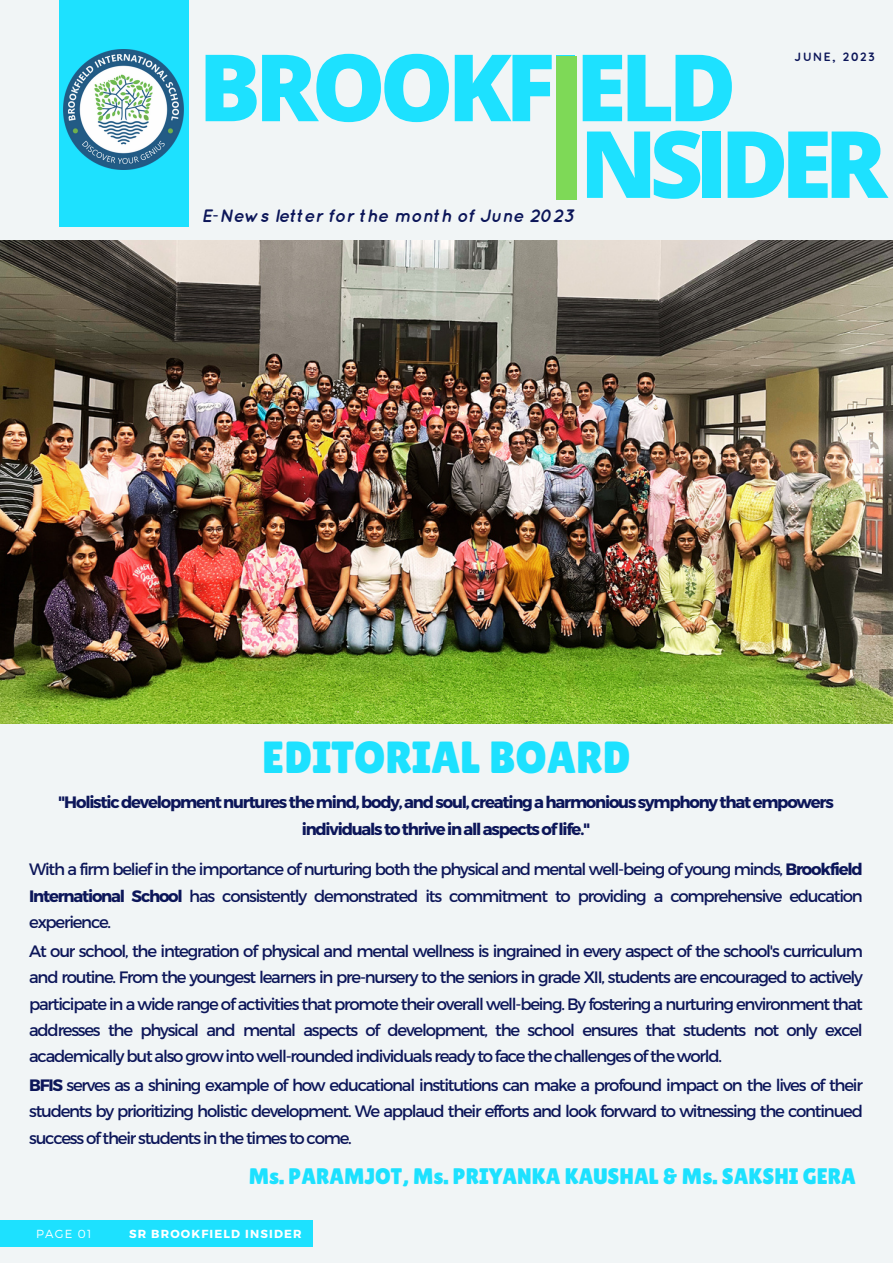
<style>
.page{position:relative;width:893px;height:1264px;background:#fff}
.page>*{position:absolute;margin:0;border:0;box-sizing:border-box;transform-origin:0 0}
.t1{font:800 92.85px "Open Sans";letter-spacing:-.065em;color:#1de1ff}
.t2{font:45px "Lilita One";color:#1de1ff}
.t3{font:22.5px "Lilita One";color:#1de1ff}
.t4{font:italic 700 18px "Quicksand";color:#0c1659}
.t5{font:16.5px/26.4px "Montserrat";letter-spacing:-.075em;color:#0c1659;text-align:justify}
.t6{font:700 16.5px/26.4px "Montserrat";letter-spacing:-.075em;color:#0c1659;text-align:center}
.t7{font:700 12px "Quicksand";letter-spacing:.15em;color:#0c1659}
.t8{font:700 11.7px "Montserrat";letter-spacing:.1em;color:#fff}
.t9{font:300 11.7px "Montserrat";letter-spacing:.1em;color:#fff}
.s1{font-weight:700}
</style>
<div class="page">
<div style="left:0;top:0;width:892px;height:1262px;background:#f1f5f6"></div>
<div style="left:59px;top:0;width:129px;height:226px;background:#1de1ff"></div>
<img style="left:63px;top:49px;width:121px;height:120px">
<div style="left:556px;top:56px;width:20px;height:144px;background:#7ed957"></div>
<div style="left:0;top:1220px;width:313px;height:27px;background:#1de1ff"></div>
<img style="left:0;top:240px;width:892px;height:483px">
<p class="t1" style="left:198px;top:22px;width:539px">BROOKFIELD</p>
<p class="t7" style="left:794px;top:49px;width:82px">JUNE, 2023</p>
<p class="t4" style="left:201px;top:205px;width:374px">E-News letter for the month of June 2023</p>
<p class="t1" style="left:579px;top:99px;width:309px">NSIDER</p>
<p class="t2" style="left:262px;top:731px;width:369px">EDITORIAL BOARD</p>
<p class="t6" style="left:58px;top:788px;width:777px">"Holistic development nurtures the mind, body, and soul, creating a harmonious symphony that empowers individuals to thrive in all aspects of life."</p>
<p class="t5" style="left:29px;top:855px;width:835px">With a firm belief in the importance of nurturing both the physical and mental well-being of young minds, <span class="s1">Brookfield International School</span> has consistently demonstrated its commitment to providing a comprehensive education experience.</p>
<p class="t5" style="left:29px;top:937px;width:835px">At our school, the integration of physical and mental wellness is ingrained in every aspect of the school's curriculum and routine. From the youngest learners in pre-nursery to the seniors in grade XII, students are encouraged to actively participate in a wide range of activities that promote their overall well-being. By fostering a nurturing environment that addresses the physical and mental aspects of development, the school ensures that students not only excel academically but also grow into well-rounded individuals ready to face the challenges of the world.</p>
<p class="t5" style="left:29px;top:1071px;width:835px"><span class="s1">BFIS</span> serves as a shining example of how educational institutions can make a profound impact on the lives of their students by prioritizing holistic development. We applaud their efforts and look forward to witnessing the continued success of their students in the times to come.</p>
<p class="t3" style="left:249px;top:1163px;width:608px">Ms. PARAMJOT, Ms. PRIYANKA KAUSHAL &amp; Ms. SAKSHI GERA</p>
<p class="t9" style="left:36px;top:1225px;width:57px">PAGE 01</p>
<p class="t8" style="left:129px;top:1225px;width:174px">SR BROOKFIELD INSIDER</p>
</div>
